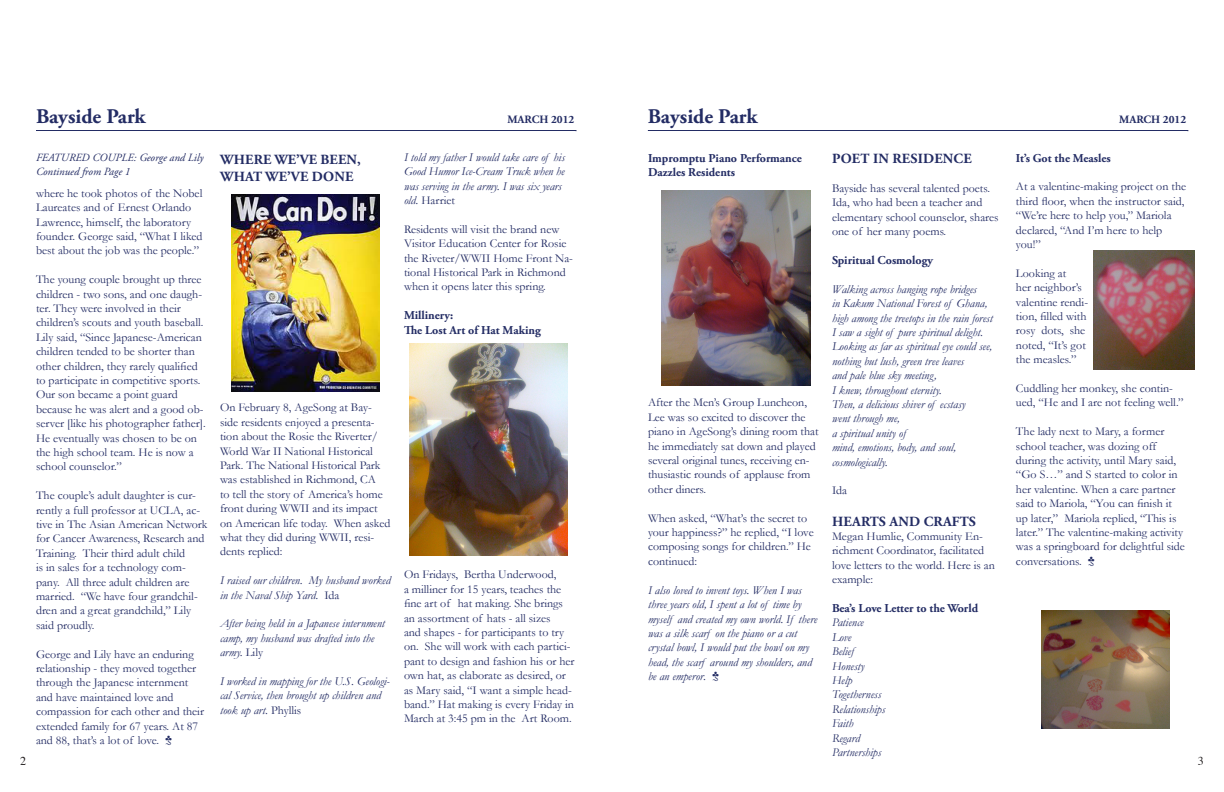
<style>
.page{position:relative;width:1224px;height:792px;background:#fff}
.page>*{position:absolute;margin:0;border:0;box-sizing:border-box;transform-origin:0 0}
.t1{font:700 20.8px "Adobe Garamond Pro";color:#232c64}
.t2{font:700 14px/16.8px "Adobe Garamond Pro";letter-spacing:.015em;color:#232c64}
.t3{font:12px/14.4px "Garamond";color:#232c64}
.t4{font:italic 12px/14.4px "Garamond";color:#232c64}
.t5{font:700 12px/14.4px "Adobe Garamond Pro";color:#232c64}
.t6{font:12px "Times";color:#231f20}
.t7{font:700 11.2px "Adobe Garamond Pro";color:#232c64}
.t8{font:italic 11px/14px "Adobe Garamond Pro";color:#232c64}
.s1{font-style:normal}
.s2{font-family:"Adobe Garamond Pro"}
.s3{font-family:"Adobe Garamond Pro";font-style:normal}
</style>
<div class="page">
<svg style="left:36px;top:130px;width:540px;height:2px"></svg>
<svg style="left:647px;top:130px;width:541px;height:2px"></svg>
<img style="left:661px;top:191px;width:149px;height:195px">
<img style="left:231px;top:194px;width:149px;height:198px">
<img style="left:409px;top:343px;width:159px;height:212px">
<img style="left:1094px;top:251px;width:101px;height:119px">
<img style="left:1042px;top:610px;width:127px;height:119px">
<h1 class="t1" style="left:36px;top:104px;width:111px">Bayside Park</h1>
<p class="t7" style="left:507px;top:113px;width:68px">MARCH 2012</p>
<h1 class="t1" style="left:648px;top:104px;width:111px">Bayside Park</h1>
<p class="t7" style="left:1119px;top:113px;width:68px">MARCH 2012</p>
<p class="t8" style="left:36px;top:151px;width:169px">FEATURED COUPLE: George and Lily<br>Continued from Page 1</p>
<p class="t5" style="left:648px;top:151px;width:155px">Impromptu Piano Performance<br>Dazzles Residents</p>
<p class="t4" style="left:404px;top:150px;width:162px">I told my father I would take care of his<br>Good Humor Ice-Cream Truck when he was serving in the army. I was six years old. <span class="s1">Harriet</span></p>
<p class="t3" style="left:404px;top:222px;width:171px">Residents will visit the brand new Visitor Education Center for Rosie the Riveter/WWII Home Front Na&shy;tional Historical Park in Richmond when it opens later this spring.</p>
<p class="t5" style="left:404px;top:308px;width:138px">Millinery:<br>The Lost Art of Hat Making</p>
<p class="t5" style="left:1016px;top:151px;width:96px">It’s Got the Measles</p>
<p class="t3" style="left:1016px;top:179px;width:172px">At a valentine-making project on the third floor, when the instructor said, “We’re here to help you,” Mariola declared, “And I’m here to help you!”</p>
<p class="t3" style="left:1016px;top:266px;width:74px">Looking at<br>her neighbor’s valentine rendi&shy;tion, filled with rosy dots, she noted, “It’s got the measles.”</p>
<p class="t3" style="left:1016px;top:381px;width:169px">Cuddling her monkey, she contin&shy;ued, “He and I are not feeling well.”</p>
<p class="t3" style="left:1016px;top:424px;width:170px">The lady next to Mary, a former school teacher, was dozing off during the activity, until Mary said, “Go S…” and S started to color in her valentine. When a care partner said to Mariola, “You can finish it up later,” Mariola replied, “This is later.” The valentine-making activity was a springboard for delightful side conversations. <span class="s2">3</span></p>
<p class="t2" style="left:832px;top:151px;width:141px">POET IN RESIDENCE</p>
<p class="t3" style="left:832px;top:181px;width:168px">Bayside has several talented poets.<br>Ida, who had been a teacher and elementary school counselor, shares one of her many poems.</p>
<p class="t5" style="left:832px;top:253px;width:103px">Spiritual Cosmology</p>
<p class="t4" style="left:832px;top:282px;width:162px">Walking across hanging rope bridges<br>in Kakum National Forest of Ghana, high among the treetops in the rain forest<br>I saw a sight of pure spiritual delight.<br>Looking as far as spiritual eye could see, nothing but lush, green tree leaves<br>and pale blue sky meeting,<br>I knew, throughout eternity.<br>Then, a delicious shiver of ecstasy<br>went through me,<br>a spiritual unity of<br>mind, emotions, body, and soul, cosmologically.</p>
<p class="t3" style="left:832px;top:483px;width:17px">Ida</p>
<p class="t2" style="left:832px;top:513px;width:145px">HEARTS AND CRAFTS</p>
<p class="t3" style="left:832px;top:529px;width:164px">Megan Humlie, Community En&shy;richment Coordinator, facilitated love letters to the world. Here is an example:</p>
<p class="t5" style="left:832px;top:601px;width:148px">Bea’s Love Letter to the World</p>
<p class="t4" style="left:832px;top:615px;width:55px">Patience<br>Love<br>Belief<br>Honesty<br>Help<br>Togetherness<br>Relationships<br>Faith<br>Regard<br>Partnerships</p>
<p class="t2" style="left:220px;top:152px;width:142px">WHERE WE’VE BEEN,<br>WHAT WE’VE DONE</p>
<p class="t3" style="left:36px;top:186px;width:168px">where he took photos of the Nobel Laureates and of Ernest Orlando Lawrence, himself, the laboratory founder. George said, “What I liked best about the job was the people.”</p>
<p class="t3" style="left:36px;top:272px;width:171px">The young couple brought up three children - two sons, and one daugh&shy;ter. They were involved in their children’s scouts and youth baseball.<br>Lily said, “Since Japanese-American children tended to be shorter than other children, they rarely qualified to participate in competitive sports.<br>Our son became a point guard because he was alert and a good ob&shy;server [like his photographer father].<br>He eventually was chosen to be on the high school team. He is now a school counselor.”</p>
<p class="t3" style="left:36px;top:488px;width:173px">The couple’s adult daughter is cur&shy;rently a full professor at UCLA, ac&shy;tive in The Asian American Network for Cancer Awareness, Research and<br>Training. Their third adult child<br>is in sales for a technology com&shy;pany. All three adult children are married. “We have four grandchil&shy;dren and a great grandchild,” Lily said proudly.</p>
<p class="t3" style="left:36px;top:647px;width:170px">George and Lily have an enduring relationship - they moved together through the Japanese internment and have maintained love and compassion for each other and their extended family for 67 years. At 87 and 88, that’s a lot of love. <span class="s2">3</span></p>
<p class="t3" style="left:648px;top:395px;width:172px">After the Men’s Group Luncheon,<br>Lee was so excited to discover the piano in AgeSong’s dining room that he immediately sat down and played several original tunes, receiving en&shy;thusiastic rounds of applause from other diners.</p>
<p class="t3" style="left:648px;top:511px;width:167px">When asked, “What’s the secret to your happiness?” he replied, “I love composing songs for children.” He continued:</p>
<p class="t4" style="left:648px;top:583px;width:171px">I also loved to invent toys. When I was three years old, I spent a lot of time by myself and created my own world. If there was a silk scarf on the piano or a cut crystal bowl, I would put the bowl on my head, the scarf around my shoulders, and be an emperor. <span class="s3">3</span></p>
<p class="t3" style="left:220px;top:400px;width:172px">On February 8, AgeSong at Bay&shy;side residents enjoyed a presenta&shy;tion about the Rosie the Riverter/<br>World War II National Historical<br>Park. The National Historical Park was established in Richmond, CA<br>to tell the story of America’s home front during WWII and its impact on American life today. When asked what they did during WWII, resi&shy;dents replied:</p>
<p class="t4" style="left:220px;top:573px;width:172px">I raised our children. My husband worked in the Naval Ship Yard. <span class="s1">Ida</span></p>
<p class="t4" style="left:220px;top:616px;width:166px">After being held in a Japanese internment camp, my husband was drafted into the army. <span class="s1">Lily</span></p>
<p class="t4" style="left:220px;top:674px;width:171px">I worked in mapping for the U.S. Geologi&shy;cal Service, then brought up children and took up art. <span class="s1">Phyllis</span></p>
<p class="t3" style="left:404px;top:567px;width:172px">On Fridays, Bertha Underwood,<br>a milliner for 15 years, teaches the fine art of hat making. She brings an assortment of hats - all sizes<br>and shapes - for participants to try on. She will work with each partici&shy;pant to design and fashion his or her own hat, as elaborate as desired, or as Mary said, “I want a simple head&shy;band.” Hat making is every Friday in March at 3:45 pm in the Art Room.</p>
<p class="t6" style="left:20px;top:750px;width:7px">2</p>
<p class="t6" style="left:1198px;top:750px;width:7px">3</p>
</div>
